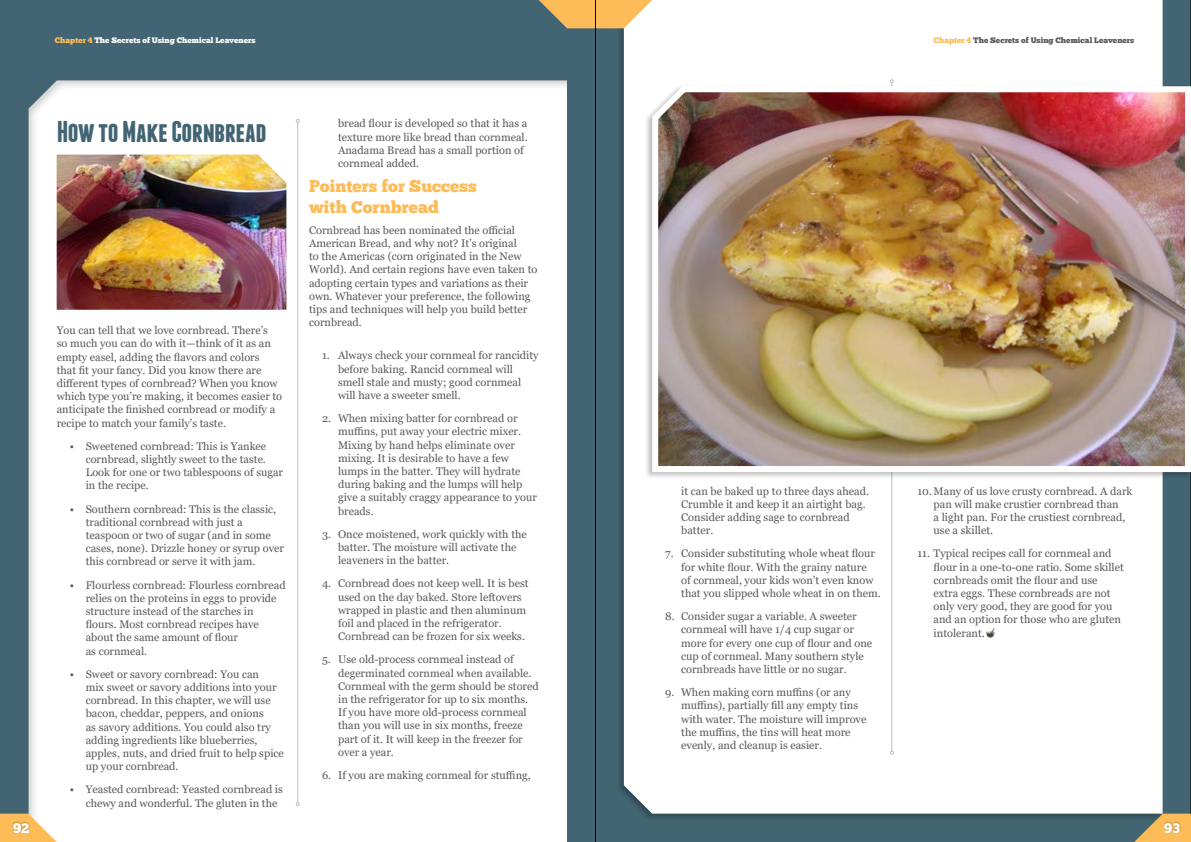
<style>
.page{position:relative;width:1191px;height:842px;background:#426473}
.page>*{position:absolute;margin:0;border:0;box-sizing:border-box;transform-origin:0 0}
.t1{font:700 30px "Franchise";letter-spacing:-.015em;color:#426473}
.t2{font:17px/20.4px "Chunk Five";color:#fdbc58}
.t3{font:14px "Chunk Five";color:#fff}
.t4{font:11px/13.2px "Georgia";color:#58595b}
.t5{font:8px "Chunk Five";color:#fff}
.t6{font:8px "Chunk Five";color:#58595b}
.s1{color:#fdbc58}
</style>
<div class="page">
<hr style="left:1190px;top:0;width:1px;height:842px;background:#000">
<div style="left:19px;top:73px;width:557px;height:769px;background:#000;opacity:.2"></div>
<svg style="left:0;top:814px;width:57px;height:28px"></svg>
<div style="left:11px;top:822px;width:19px;height:12px;background:#000;opacity:.25"></div>
<hr style="left:297px;top:122px;width:1px;height:681px;background:#bcbec0">
<svg style="left:296px;top:119px;width:4px;height:4px"></svg>
<svg style="left:296px;top:802px;width:4px;height:4px"></svg>
<svg style="left:1134px;top:814px;width:57px;height:28px"></svg>
<div style="left:1163px;top:822px;width:18px;height:13px;background:#000;opacity:.25"></div>
<div style="left:616px;top:0;width:547px;height:821px;background:#000;opacity:.25"></div>
<div style="left:624px;top:0;width:538px;height:814px;background:#fff"></div>
<svg style="left:539px;top:0;width:113px;height:28px;background:#e6b96f"></svg>
<hr style="left:891px;top:83px;width:1px;height:668px;background:#bcbec0">
<img style="left:57px;top:155px;width:229px;height:155px">
<img style="left:649px;top:81px;width:542px;height:394px">
<svg style="left:986px;top:628px;width:8px;height:9px"></svg>
<hr style="left:595px;top:0;width:1px;height:842px;background:#000">
<p class="t5" style="left:55px;top:36px;width:202px"><span class="s1">Chapter 4</span> The Secrets of Using Chemical Leaveners</p>
<p class="t3" style="left:13px;top:822px;width:18px">92</p>
<h1 class="t1" style="left:57px;top:117px;width:211px">How to Make Cornbread</h1>
<p class="t4" style="left:57px;top:324px;width:227px">You can tell that we love cornbread. There’s<br>so much you can do with it—think of it as an empty easel, adding the flavors and colors<br>that fit your fancy. Did you know there are different types of cornbread? When you know which type you’re making, it becomes easier to anticipate the finished cornbread or modify a recipe to match your family’s taste.</p>
<p class="t4" style="left:86px;top:440px;width:199px;text-indent:-16px">• Sweetened cornbread: This is Yankee cornbread, slightly sweet to the taste.<br>Look for one or two tablespoons of sugar in the recipe.</p>
<p class="t4" style="left:86px;top:502px;width:200px;text-indent:-16px">• Southern cornbread: This is the classic, traditional cornbread with just a teaspoon or two of sugar (and in some cases, none). Drizzle honey or syrup over this cornbread or serve it with jam.</p>
<p class="t4" style="left:86px;top:578px;width:201px;text-indent:-16px">• Flourless cornbread: Flourless cornbread relies on the proteins in eggs to provide structure instead of the starches in flours. Most cornbread recipes have about the same amount of flour<br>as cornmeal.</p>
<p class="t4" style="left:86px;top:668px;width:200px;text-indent:-16px">• Sweet or savory cornbread: You can<br>mix sweet or savory additions into your cornbread. In this chapter, we will use bacon, cheddar, peppers, and onions<br>as savory additions. You could also try adding ingredients like blueberries, apples, nuts, and dried fruit to help spice up your cornbread.</p>
<p class="t4" style="left:86px;top:783px;width:199px;text-indent:-16px">• Yeasted cornbread: Yeasted cornbread is chewy and wonderful. The gluten in the</p>
<p class="t4" style="left:338px;top:117px;width:191px">bread flour is developed so that it has a texture more like bread than cornmeal.<br>Anadama Bread has a small portion of cornmeal added.</p>
<h2 class="t2" style="left:309px;top:177px;width:169px">Pointers for Success with Cornbread</h2>
<p class="t4" style="left:309px;top:224px;width:230px">Cornbread has been nominated the official American Bread, and why not? It’s original<br>to the Americas (corn originated in the New World). And certain regions have even taken to adopting certain types and variations as their own. Whatever your preference, the following tips and techniques will help you build better cornbread.</p>
<p class="t4" style="left:338px;top:349px;width:202px;text-indent:-16px">1. Always check your cornmeal for rancidity before baking. Rancid cornmeal will smell stale and musty; good cornmeal will have a sweeter smell.</p>
<p class="t4" style="left:338px;top:412px;width:200px;text-indent:-16px">2. When mixing batter for cornbread or muffins, put away your electric mixer.<br>Mixing by hand helps eliminate over mixing. It is desirable to have a few lumps in the batter. They will hydrate during baking and the lumps will help give a suitably craggy appearance to your breads.</p>
<p class="t4" style="left:338px;top:528px;width:190px;text-indent:-16px">3. Once moistened, work quickly with the batter. The moisture will activate the leaveners in the batter.</p>
<p class="t4" style="left:338px;top:577px;width:192px;text-indent:-16px">4. Cornbread does not keep well. It is best used on the day baked. Store leftovers wrapped in plastic and then aluminum foil and placed in the refrigerator.<br>Cornbread can be frozen for six weeks.</p>
<p class="t4" style="left:338px;top:653px;width:202px;text-indent:-16px">5. Use old-process cornmeal instead of degerminated cornmeal when available.<br>Cornmeal with the germ should be stored in the refrigerator for up to six months.<br>If you have more old-process cornmeal than you will use in six months, freeze part of it. It will keep in the freezer for over a year.</p>
<p class="t4" style="left:322px;top:769px;width:210px">6. If you are making cornmeal for stuffing,</p>
<p class="t6" style="left:933px;top:36px;width:202px"><span class="s1">Chapter 4</span> The Secrets of Using Chemical Leaveners</p>
<p class="t4" style="left:681px;top:484px;width:189px">it can be baked up to three days ahead.<br>Crumble it and keep it an airtight bag.<br>Consider adding sage to cornbread batter.</p>
<p class="t4" style="left:681px;top:547px;width:201px;text-indent:-16px">7. Consider substituting whole wheat flour for white flour. With the grainy nature<br>of cornmeal, your kids won’t even know that you slipped whole wheat in on them.</p>
<p class="t4" style="left:681px;top:610px;width:192px;text-indent:-16px">8. Consider sugar a variable. A sweeter cornmeal will have 1/4 cup sugar or more for every one cup of flour and one cup of cornmeal. Many southern style cornbreads have little or no sugar.</p>
<p class="t4" style="left:681px;top:686px;width:187px;text-indent:-16px">9. When making corn muffins (or any muffins), partially fill any empty tins with water. The moisture will improve the muffins, the tins will heat more evenly, and cleanup is easier.</p>
<p class="t4" style="left:933px;top:484px;width:200px;text-indent:-16px">10.Many of us love crusty cornbread. A dark pan will make crustier cornbread than<br>a light pan. For the crustiest cornbread, use a skillet.</p>
<p class="t4" style="left:933px;top:547px;width:192px;text-indent:-16px">11. Typical recipes call for cornmeal and flour in a one-to-one ratio. Some skillet cornbreads omit the flour and use extra eggs. These cornbreads are not only very good, they are good for you and an option for those who are gluten intolerant.</p>
<p class="t3" style="left:1164px;top:822px;width:17px">93</p>
</div>
